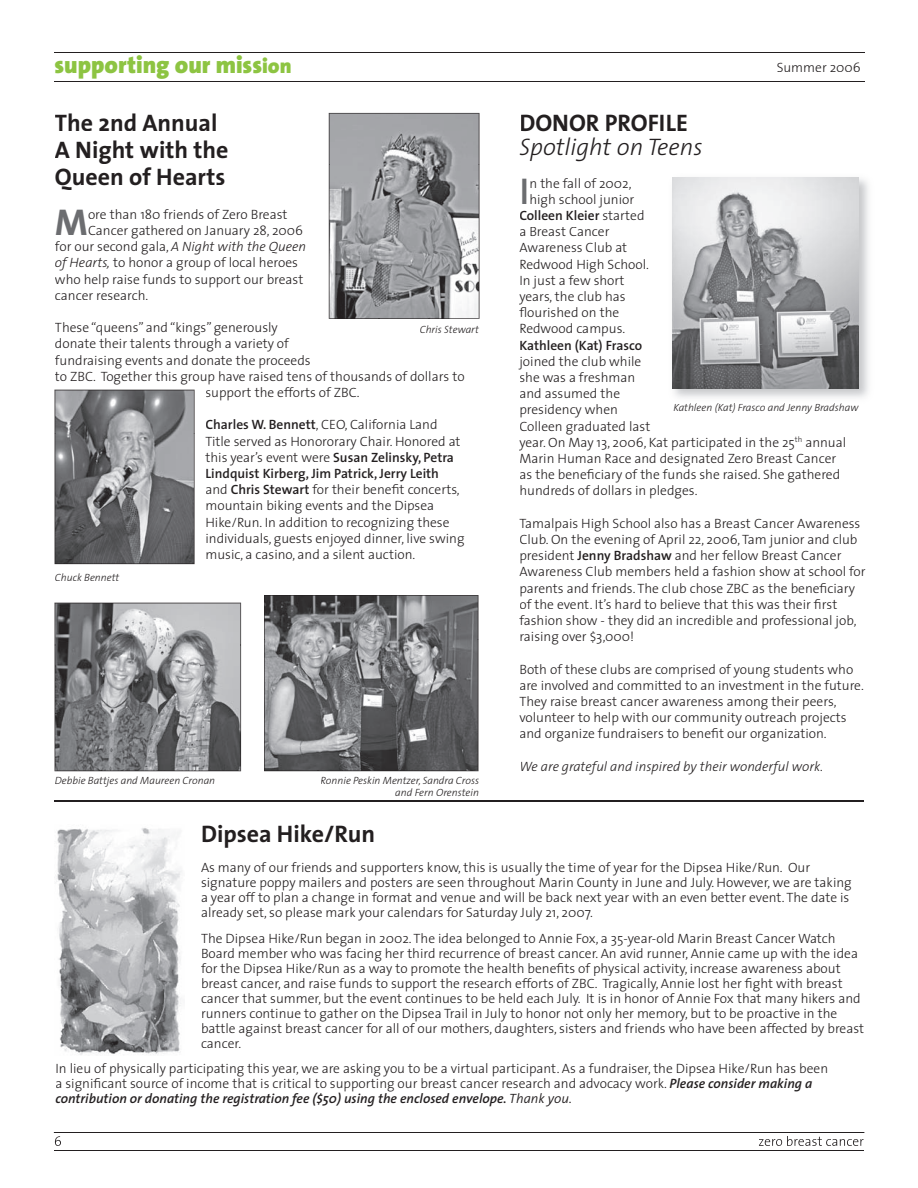
<style>
.page{position:relative;width:918px;height:1188px;background:#fff}
.page>*{position:absolute;margin:0;border:0;box-sizing:border-box;transform-origin:0 0}
.t1{font:700 37.5px "The Sans";color:#6c6d70}
.t2{font:600 37.5px "The Sans";color:#6c6d70}
.t3{font:700 24px/27px "The Sans";color:#231f20}
.t4{font:900 24px "The Sans";color:#8dc442}
.t5{font:italic 300 24px "The Sans";color:#231f20}
.t6{font:300 13.5px/16.2px "The Sans";color:#231f20}
.t7{font:italic 300 13.5px "The Sans";color:#231f20}
.t8{font:600 13.5px "The Sans";color:#231f20}
.t9{font:italic 300 10.5px/12px "The Sans";color:#231f20;text-align:right}
.s1{font-size:21px}
.s2{font-weight:300}
.s3{font-weight:600}
.s4{font-style:normal}
.s5{font-style:italic}
.s6{font-weight:600;font-style:italic}
</style>
<div class="page">
<hr style="left:54px;top:1150px;width:810px;height:1px;background:#231f20">
<hr style="left:55px;top:52px;width:810px;height:1px;background:#231f20">
<hr style="left:55px;top:82px;width:810px;height:1px;background:#231f20">
<img style="left:56px;top:828px;width:126px;height:227px">
<img style="left:672px;top:177px;width:197px;height:221px">
<img style="left:673px;top:177px;width:186px;height:211px">
<hr style="left:54px;top:801px;width:810px;height:1px;background:#231f20">
<img style="left:690px;top:403px;width:152px;height:1px">
<svg style="left:101px;top:390px;width:94px;height:174px;background:#969799"></svg>
<img style="left:55px;top:390px;width:139px;height:44px">
<img style="left:55px;top:433px;width:46px;height:131px">
<img style="left:148px;top:433px;width:46px;height:131px">
<img style="left:101px;top:520px;width:47px;height:44px">
<svg style="left:318px;top:595px;width:161px;height:176px;background:#7d7e81"></svg>
<img style="left:264px;top:595px;width:214px;height:45px">
<img style="left:264px;top:639px;width:54px;height:132px">
<img style="left:425px;top:639px;width:53px;height:132px">
<img style="left:318px;top:727px;width:107px;height:44px">
<svg style="left:329px;top:165px;width:150px;height:154px;background:#95979a"></svg>
<img style="left:329px;top:113px;width:150px;height:52px">
<img style="left:329px;top:164px;width:50px;height:154px">
<img style="left:429px;top:164px;width:50px;height:154px">
<img style="left:379px;top:267px;width:50px;height:51px">
<svg style="left:102px;top:645px;width:92px;height:84px;background:#949598"></svg>
<img style="left:55px;top:603px;width:186px;height:42px">
<img style="left:55px;top:645px;width:47px;height:126px">
<img style="left:194px;top:645px;width:47px;height:126px">
<img style="left:101px;top:729px;width:93px;height:42px">
<svg style="left:54px;top:1132px;width:811px;height:14px"></svg>
<h2 class="t4" style="left:55px;top:45px;width:239px">supporting our miss<span class="s1">ion</span></h2>
<p class="t6" style="left:777px;top:59px;width:86px">Summer 2006</p>
<h2 class="t3" style="left:519px;top:109px;width:170px">DONOR PROFILE</h2>
<h2 class="t5" style="left:519px;top:127px;width:185px">Spotlight on Teens</h2>
<h1 class="t2" style="left:519px;top:160px;width:11px">I</h1>
<p class="t6" style="left:529px;top:175px;width:104px">n the fall of 2002,</p>
<h2 class="t3" style="left:55px;top:108px;width:175px">The 2nd Annual<br>A Night with the<br>Queen of Hearts</h2>
<h1 class="t1" style="left:55px;top:191px;width:35px">M</h1>
<p class="t6" style="left:88px;top:206px;width:201px">ore than 180 friends of Zero Breast</p>
<p class="t6" style="left:529px;top:191px;width:106px">high school junior</p>
<p class="t8" style="left:519px;top:204px;width:127px">Colleen Kleier <span class="s2">started</span></p>
<p class="t6" style="left:519px;top:223px;width:92px">a Breast Cancer</p>
<p class="t6" style="left:519px;top:239px;width:109px">Awareness Club at</p>
<p class="t6" style="left:519px;top:256px;width:131px">Redwood High School.</p>
<p class="t6" style="left:519px;top:272px;width:107px">In just a few short</p>
<p class="t6" style="left:519px;top:288px;width:108px">years, the club has</p>
<p class="t6" style="left:519px;top:304px;width:101px">flourished on the</p>
<p class="t6" style="left:519px;top:320px;width:107px">Redwood campus.</p>
<p class="t8" style="left:519px;top:334px;width:124px">Kathleen (Kat) Frasco</p>
<p class="t6" style="left:519px;top:353px;width:328px">joined the club while<br>she was a freshman<br>and assumed the<br>presidency when<br>Colleen graduated last<br>year. On May 13, 2006, Kat participated in the 25<sup>th</sup> annual<br>Marin Human Race and designated Zero Breast Cancer as the beneficiary of the funds she raised. She gathered hundreds of dollars in pledges.</p>
<p class="t6" style="left:519px;top:515px;width:348px">Tamalpais High School also has a Breast Cancer Awareness Club. On the evening of April 22, 2006, Tam junior and club president <span class="s3">Jenny Bradshaw</span> and her fellow Breast Cancer Awareness Club members held a fashion show at school for parents and friends. The club chose ZBC as the beneficiary of the event. It’s hard to believe that this was their first fashion show - they did an incredible and professional job, raising over $3,000!</p>
<p class="t6" style="left:519px;top:661px;width:346px">Both of these clubs are comprised of young students who are involved and committed to an investment in the future.<br>They raise breast cancer awareness among their peers, volunteer to help with our community outreach projects and organize fundraisers to benefit our organization.</p>
<p class="t7" style="left:519px;top:755px;width:305px">We are grateful and inspired by their wonderful work.</p>
<p class="t6" style="left:88px;top:222px;width:217px">Cancer gathered on January 28, 2006</p>
<p class="t7" style="left:55px;top:236px;width:253px"><span class="s4">for our second gala,</span> A Night with the Queen</p>
<p class="t6" style="left:55px;top:254px;width:245px"><span class="s5">of Hearts,</span> to honor a group of local heroes</p>
<p class="t6" style="left:55px;top:271px;width:250px">who help raise funds to support our breast</p>
<p class="t6" style="left:55px;top:287px;width:95px">cancer research.</p>
<p class="t6" style="left:55px;top:319px;width:224px">These “queens” and “kings” generously</p>
<p class="t6" style="left:55px;top:335px;width:235px">donate their talents through a variety of</p>
<p class="t6" style="left:55px;top:352px;width:257px">fundraising events and donate the proceeds</p>
<p class="t6" style="left:55px;top:368px;width:411px">to ZBC. Together this group have raised tens of thousands of dollars to</p>
<p class="t6" style="left:205px;top:384px;width:156px">support the efforts of ZBC.</p>
<p class="t6" style="left:205px;top:416px;width:261px"><span class="s3">Charles W. Bennett</span>, CEO, California Land Title served as Honororary Chair. Honored at this year’s event were <span class="s3">Susan Zelinsky, Petra Lindquist Kirberg, Jim Patrick, Jerry Leith </span>and <span class="s3">Chris Stewart</span> for their benefit concerts, mountain biking events and the Dipsea Hike/Run. In addition to recognizing these individuals, guests enjoyed dinner, live swing music, a casino, and a silent auction.</p>
<p class="t9" style="left:420px;top:323px;width:61px">Chris Stewart</p>
<p class="t9" style="left:673px;top:401px;width:187px">Kathleen (Kat) Frasco and Jenny Bradshaw</p>
<p class="t9" style="left:55px;top:571px;width:66px">Chuck Bennett</p>
<p class="t9" style="left:55px;top:774px;width:162px">Debbie Battjes and Maureen Cronan</p>
<p class="t9" style="left:321px;top:774px;width:160px">Ronnie Peskin Mentzer, Sandra Cross and Fern Orenstein</p>
<h2 class="t3" style="left:201px;top:820px;width:176px">Dipsea Hike/Run</h2>
<p class="t6" style="left:201px;top:860px;width:652px;line-height:15px">As many of our friends and supporters know, this is usually the time of year for the Dipsea Hike/Run. Our signature poppy mailers and posters are seen throughout Marin County in June and July. However, we are taking a year off to plan a change in format and venue and will be back next year with an even better event. The date is already set, so please mark your calendars for Saturday July 21, 2007.</p>
<p class="t6" style="left:201px;top:930px;width:665px;line-height:15px">The Dipsea Hike/Run began in 2002. The idea belonged to Annie Fox, a 35-year-old Marin Breast Cancer Watch Board member who was facing her third recurrence of breast cancer. An avid runner, Annie came up with the idea for the Dipsea Hike/Run as a way to promote the health benefits of physical activity, increase awareness about breast cancer, and raise funds to support the research efforts of ZBC. Tragically, Annie lost her fight with breast cancer that summer, but the event continues to be held each July. It is in honor of Annie Fox that many hikers and runners continue to gather on the Dipsea Trail in July to honor not only her memory, but to be proactive in the battle against breast cancer for all of our mothers, daughters, sisters and friends who have been affected by breast cancer.</p>
<p class="t6" style="left:55px;top:1061px;width:774px;line-height:15px">In lieu of physically participating this year, we are asking you to be a virtual participant. As a fundraiser, the Dipsea Hike/Run has been a significant source of income that is critical to supporting our breast cancer research and advocacy work. <span class="s6">Please consider making a contribution or donating the registration fee ($50) using the enclosed envelope.</span> <span class="s5">Thank you.</span></p>
</div>
